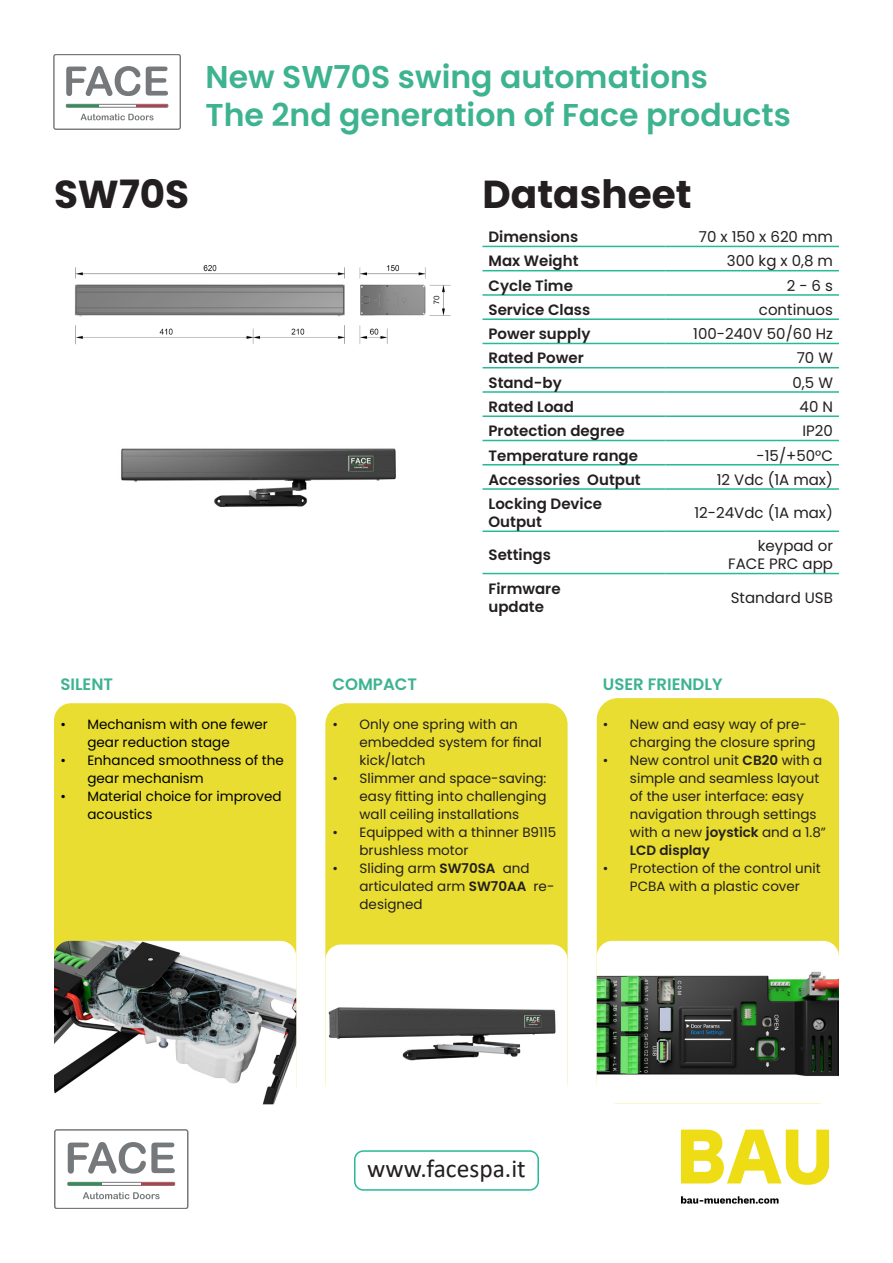
<style>
.page{position:relative;width:893px;height:1263px;background:#fff}
.page>*{position:absolute;margin:0;border:0;box-sizing:border-box;transform-origin:0 0}
.t1{font:700 39px "Poppins";color:#231f20}
.t2{font:600 31.5px "Poppins";color:#3db390}
.t3{font:25.5px "Calibri";color:#231f20}
.Testo{font:600 16.5px "Poppins";color:#3db390}
.t4{font:600 15px "Poppins";color:#231f20}
.t5{font:15px "Poppins";color:#231f20}
.t6{font:13.5px/18px "Poppins";color:#231f20}
.t7{font:13.5px/18px "Poppins";color:#000}
.s1{font-weight:600}
</style>
<div class="page">
<div style="left:597px;top:698px;width:242px;height:405px;background:#e8dd30;border-radius:21px"></div>
<div style="left:325px;top:703px;width:243px;height:400px;background:#e8dd30;border-radius:21px"></div>
<div style="left:54px;top:703px;width:242px;height:400px;background:#e8dd30;border-radius:17px"></div>
<svg style="left:54px;top:1129px;width:135px;height:80px"></svg>
<img style="left:121px;top:448px;width:275px;height:59px">
<img style="left:681px;top:1129px;width:147px;height:74px">
<img style="left:75px;top:265px;width:376px;height:80px">
<div style="left:354px;top:1150px;width:185px;height:41px;border:2px solid #26ba96;border-radius:9px"></div>
<svg style="left:53px;top:54px;width:128px;height:76px"></svg>
<hr style="left:482px;top:246px;width:183px;height:1px;background:#26ba96">
<hr style="left:665px;top:246px;width:174px;height:1px;background:#26ba96">
<hr style="left:482px;top:270px;width:183px;height:1px;background:#26ba96">
<hr style="left:665px;top:270px;width:174px;height:1px;background:#26ba96">
<hr style="left:482px;top:294px;width:183px;height:2px;background:#26ba96">
<hr style="left:665px;top:294px;width:174px;height:2px;background:#26ba96">
<hr style="left:482px;top:318px;width:183px;height:2px;background:#26ba96">
<hr style="left:665px;top:318px;width:174px;height:2px;background:#26ba96">
<hr style="left:482px;top:343px;width:183px;height:1px;background:#26ba96">
<hr style="left:665px;top:343px;width:174px;height:1px;background:#26ba96">
<hr style="left:482px;top:367px;width:183px;height:1px;background:#26ba96">
<hr style="left:665px;top:367px;width:174px;height:1px;background:#26ba96">
<hr style="left:482px;top:391px;width:183px;height:2px;background:#26ba96">
<hr style="left:665px;top:391px;width:174px;height:2px;background:#26ba96">
<hr style="left:482px;top:415px;width:183px;height:2px;background:#26ba96">
<hr style="left:665px;top:415px;width:174px;height:2px;background:#26ba96">
<hr style="left:482px;top:440px;width:183px;height:1px;background:#26ba96">
<hr style="left:665px;top:440px;width:174px;height:1px;background:#26ba96">
<hr style="left:482px;top:464px;width:183px;height:1px;background:#26ba96">
<hr style="left:665px;top:464px;width:174px;height:1px;background:#26ba96">
<hr style="left:482px;top:488px;width:183px;height:2px;background:#26ba96">
<hr style="left:665px;top:488px;width:174px;height:2px;background:#26ba96">
<hr style="left:482px;top:530px;width:183px;height:2px;background:#26ba96">
<hr style="left:665px;top:530px;width:174px;height:2px;background:#26ba96">
<hr style="left:482px;top:573px;width:183px;height:1px;background:#26ba96">
<hr style="left:665px;top:573px;width:174px;height:1px;background:#26ba96">
<img style="left:54px;top:941px;width:242px;height:163px">
<img style="left:325px;top:944px;width:243px;height:159px">
<img style="left:597px;top:941px;width:242px;height:162px">
<p class="t2" style="left:206px;top:59px;width:504px">New SW70S swing automations</p>
<p class="t2" style="left:206px;top:97px;width:587px">The 2nd generation of Face products</p>
<p class="t1" style="left:54px;top:172px;width:137px">SW70S</p>
<p class="t1" style="left:482px;top:172px;width:211px">Datasheet</p>
<p class="t4" style="left:488px;top:228px;width:91px">Dimensions</p>
<p class="t5" style="left:699px;top:228px;width:136px">70 x 150 x 620 mm</p>
<p class="t4" style="left:488px;top:252px;width:92px">Max Weight</p>
<p class="t5" style="left:727px;top:252px;width:108px">300 kg x 0,8 m</p>
<p class="t4" style="left:488px;top:277px;width:86px">Cycle Time</p>
<p class="t5" style="left:787px;top:277px;width:48px">2 - 6 s</p>
<p class="t4" style="left:488px;top:301px;width:103px">Service Class</p>
<p class="t5" style="left:759px;top:301px;width:76px">continuos</p>
<p class="t4" style="left:488px;top:325px;width:103px">Power supply</p>
<p class="t5" style="left:693px;top:325px;width:141px">100-240V 50/60 Hz</p>
<p class="t4" style="left:488px;top:349px;width:97px">Rated Power</p>
<p class="t5" style="left:797px;top:349px;width:38px">70 W</p>
<p class="t4" style="left:488px;top:374px;width:75px">Stand-by</p>
<p class="t5" style="left:792px;top:374px;width:42px">0,5 W</p>
<p class="t4" style="left:488px;top:398px;width:87px">Rated Load</p>
<p class="t5" style="left:800px;top:398px;width:35px">40 N</p>
<p class="t4" style="left:488px;top:422px;width:138px">Protection degree</p>
<p class="t5" style="left:802px;top:422px;width:32px">IP20</p>
<p class="t4" style="left:488px;top:447px;width:151px">Temperature range</p>
<p class="t5" style="left:756px;top:447px;width:78px">-15/+50°C</p>
<p class="t4" style="left:488px;top:471px;width:154px">Accessories Output</p>
<p class="t5" style="left:717px;top:471px;width:118px">12 Vdc (1A max)</p>
<p class="t4" style="left:488px;top:495px;width:115px">Locking Device</p>
<p class="t4" style="left:488px;top:513px;width:55px">Output</p>
<p class="t5" style="left:694px;top:504px;width:140px">12-24Vdc (1A max)</p>
<p class="Testo" style="left:60px;top:674px;width:54px">SILENT</p>
<p class="t7" style="left:87px;top:715px;width:182px;text-indent:-27px">• Mechanism with one fewer gear reduction stage</p>
<p class="t7" style="left:87px;top:751px;width:198px;text-indent:-27px">• Enhanced smoothness of the gear mechanism</p>
<p class="t7" style="left:87px;top:787px;width:196px;text-indent:-27px">• Material choice for improved acoustics</p>
<p class="t4" style="left:488px;top:546px;width:64px">Settings</p>
<p class="t4" style="left:488px;top:580px;width:74px">Firmware</p>
<p class="t4" style="left:488px;top:598px;width:57px">update</p>
<p class="Testo" style="left:333px;top:674px;width:86px">COMPACT</p>
<p class="t6" style="left:360px;top:715px;width:184px;text-indent:-27px">• Only one spring with an embedded system for final kick/latch</p>
<p class="t6" style="left:360px;top:769px;width:188px;text-align:justify;text-indent:-27px">• Slimmer and space-saving: easy fitting into challenging wall ceiling installations</p>
<p class="t6" style="left:360px;top:823px;width:198px;text-indent:-27px">• Equipped with a thinner B9115 brushless motor</p>
<p class="t6" style="left:360px;top:859px;width:196px;text-indent:-27px">• Sliding arm <span class="s1">SW70SA</span> and articulated arm <span class="s1">SW70AA</span> re&shy;designed</p>
<p class="t5" style="left:758px;top:537px;width:77px">keypad or</p>
<p class="t5" style="left:728px;top:555px;width:106px">FACE PRC app</p>
<p class="t5" style="left:731px;top:589px;width:104px">Standard USB</p>
<p class="Testo" style="left:603px;top:674px;width:121px">USER FRIENDLY</p>
<p class="t6" style="left:630px;top:715px;width:187px;text-indent:-27px">• New and easy way of pre&shy;charging the closure spring</p>
<p class="t6" style="left:630px;top:751px;width:198px;text-indent:-27px">• New control unit <span class="s1">CB20</span> with a simple and seamless layout of the user interface: easy navigation through settings with a new <span class="s1">joystick</span> and a 1.8”<br><span class="s1">LCD display</span></p>
<p class="t6" style="left:603px;top:859px;width:219px;text-align:center">• Protection of the control unit<br>PCBA with a plastic cover</p>
<p class="t3" style="left:367px;top:1151px;width:160px">www.facespa.it</p>
</div>
